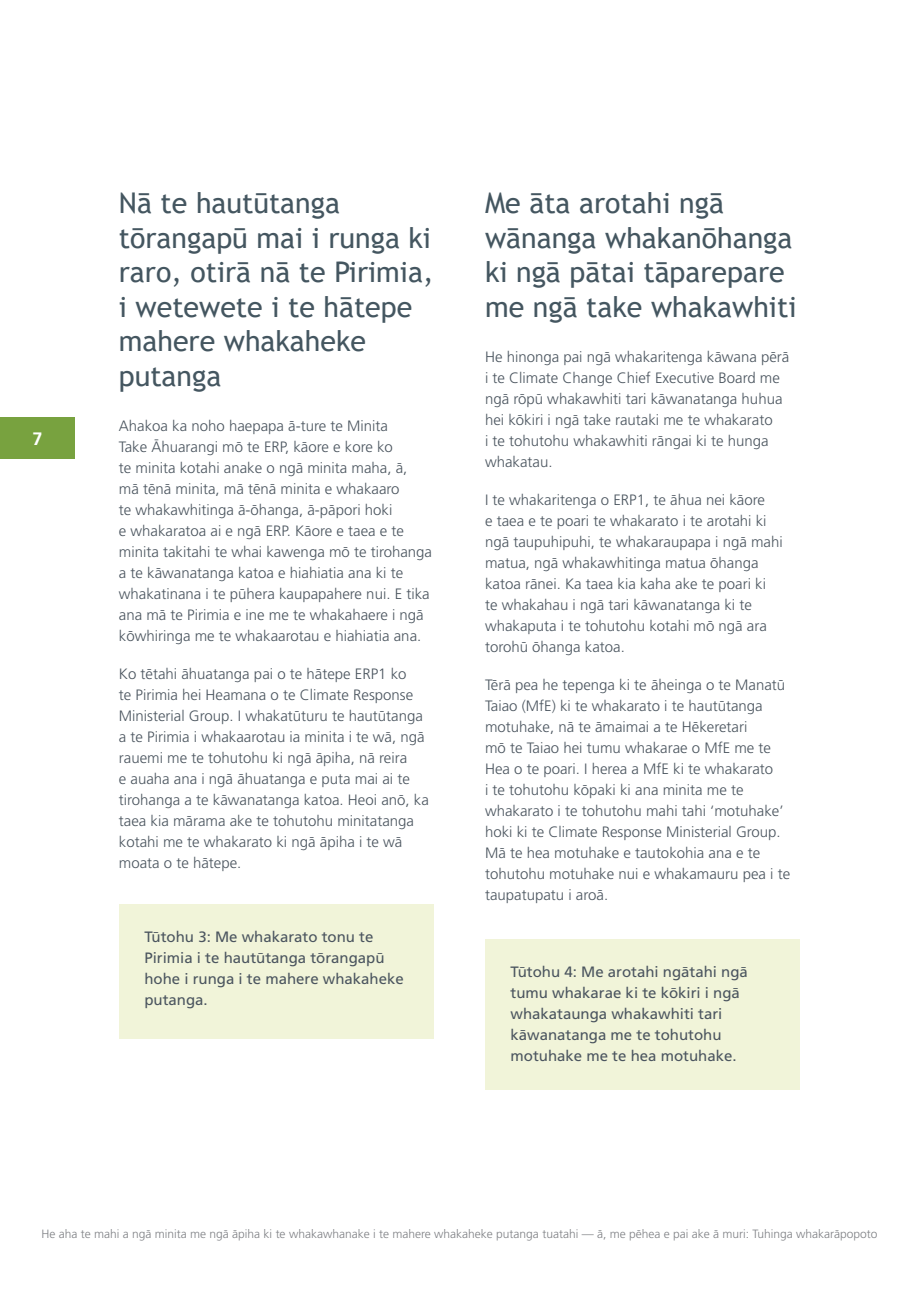
<style>
.page{position:relative;width:919px;height:1289px;background:#fff}
.page>*{position:absolute;margin:0;border:0;box-sizing:border-box;transform-origin:0 0}
.Heading_2{font:28.5px/34.5px "Trebuchet MS";color:#445660}
.Page_number{font:700 18px "Frutiger LT Pro";color:#fff}
.Paragraph_text{font:300 15px/21px "Frutiger LT Pro";color:#4b555f}
.Table_figure_caption{font:15px/21px "Frutiger LT Pro";color:#4b555f}
.t1{font:300 12px "Frutiger LT Pro";color:#7f8185}
</style>
<div class="page">
<div style="left:119px;top:903px;width:314px;height:135px;background:#f1f4d9"></div>
<div style="left:485px;top:939px;width:314px;height:150px;background:#f1f4d9"></div>
<div style="left:0;top:417px;width:75px;height:42px;background:#78a23f"></div>
<p class="Page_number" style="left:32px;top:428px;width:12px">7</p>
<p class="Heading_2" style="left:119px;top:185px;width:316px">Nā te hautūtanga tōrangapū mai i runga ki raro, otirā nā te Pirimia, i wetewete i te hātepe mahere whakaheke putanga</p>
<p class="Paragraph_text" style="left:119px;top:415px;width:315px">Ahakoa ka noho haepapa ā-ture te Minita<br>Take Āhuarangi mō te ERP, kāore e kore ko<br>te minita kotahi anake o ngā minita maha, ā,<br>mā tēnā minita, mā tēnā minita e whakaaro<br>te whakawhitinga ā-ōhanga, ā-pāpori hoki<br>e whakaratoa ai e ngā ERP. Kāore e taea e te minita takitahi te whai kawenga mō te tirohanga a te kāwanatanga katoa e hiahiatia ana ki te whakatinana i te pūhera kaupapahere nui. E tika ana mā te Pirimia e ine me te whakahaere i ngā kōwhiringa me te whakaarotau e hiahiatia ana.</p>
<p class="Paragraph_text" style="left:119px;top:663px;width:311px">Ko tētahi āhuatanga pai o te hātepe ERP1 ko<br>te Pirimia hei Heamana o te Climate Response Ministerial Group. I whakatūturu te hautūtanga a te Pirimia i whakaarotau ia minita i te wā, ngā rauemi me te tohutohu ki ngā āpiha, nā reira<br>e auaha ana i ngā āhuatanga e puta mai ai te tirohanga a te kāwanatanga katoa. Heoi anō, ka taea kia mārama ake te tohutohu minitatanga kotahi me te whakarato ki ngā āpiha i te wā moata o te hātepe.</p>
<p class="Table_figure_caption" style="left:144px;top:926px;width:261px">Tūtohu 3: Me whakarato tonu te<br>Pirimia i te hautūtanga tōrangapū hohe i runga i te mahere whakaheke putanga.</p>
<p class="Heading_2" style="left:485px;top:185px;width:313px">Me āta arotahi ngā wānanga whakanōhanga ki ngā pātai tāparepare me ngā take whakawhiti</p>
<p class="Paragraph_text" style="left:485px;top:346px;width:306px">He hinonga pai ngā whakaritenga kāwana pērā i te Climate Change Chief Executive Board me ngā rōpū whakawhiti tari kāwanatanga huhua hei kōkiri i ngā take rautaki me te whakarato<br>i te tohutohu whakawhiti rāngai ki te hunga whakatau.</p>
<p class="Paragraph_text" style="left:485px;top:489px;width:299px">I te whakaritenga o ERP1, te āhua nei kāore<br>e taea e te poari te whakarato i te arotahi ki ngā taupuhipuhi, te whakaraupapa i ngā mahi matua, ngā whakawhitinga matua ōhanga katoa rānei. Ka taea kia kaha ake te poari ki<br>te whakahau i ngā tari kāwanatanga ki te whakaputa i te tohutohu kotahi mō ngā ara torohū ōhanga katoa.</p>
<p class="Paragraph_text" style="left:485px;top:674px;width:307px">Tērā pea he tepenga ki te āheinga o te Manatū Taiao (MfE) ki te whakarato i te hautūtanga motuhake, nā te āmaimai a te Hēkeretari<br>mō te Taiao hei tumu whakarae o MfE me te Hea o te poari. I herea a MfE ki te whakarato<br>i te tohutohu kōpaki ki ana minita me te whakarato i te tohutohu mahi tahi ‘motuhake’ hoki ki te Climate Response Ministerial Group.<br>Mā te hea motuhake e tautokohia ana e te tohutohu motuhake nui e whakamauru pea i te taupatupatu i aroā.</p>
<p class="Table_figure_caption" style="left:510px;top:961px;width:239px">Tūtohu 4: Me arotahi ngātahi ngā tumu whakarae ki te kōkiri i ngā whakataunga whakawhiti tari kāwanatanga me te tohutohu motuhake me te hea motuhake.</p>
<p class="t1" style="left:41px;top:1227px;width:837px">He aha te mahi a ngā minita me ngā āpiha ki te whakawhanake i te mahere whakaheke putanga tuatahi — ā, me pēhea e pai ake ā muri: Tuhinga whakarāpopoto</p>
</div>
